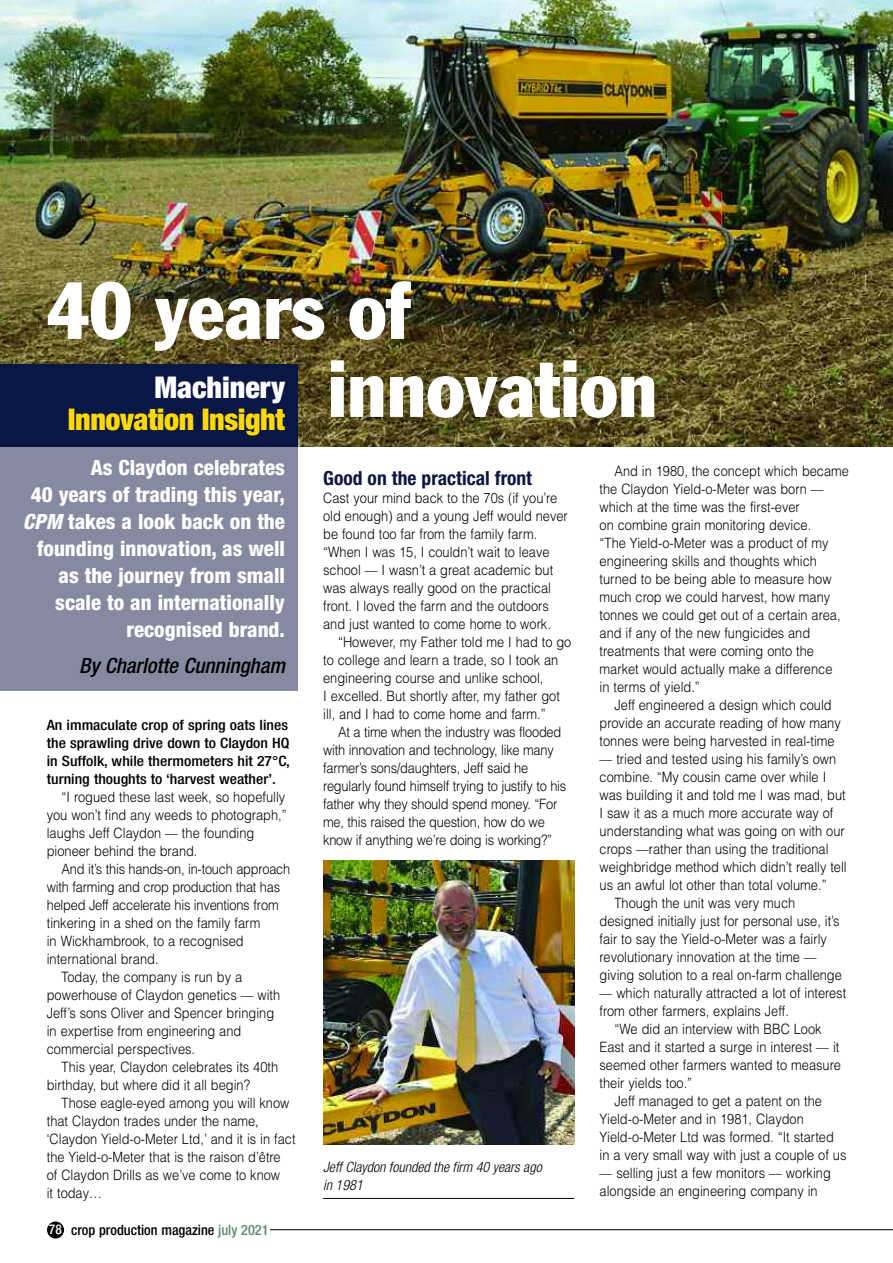
<style>
.page{position:relative;width:893px;height:1263px;background:#fff}
.page>*{position:absolute;margin:0;border:0;box-sizing:border-box;transform-origin:0 0}
.t1{font:condensed 79.5px/78px "Franklin Gothic";color:#fff}
.t2{font:900 condensed 30px "Helvetica Neue";letter-spacing:-.015em;color:#ffd902}
.t3{font:900 condensed 30px "Helvetica Neue";color:#fff}
.t4{font:800 condensed 21px/27px "Helvetica Neue";color:#fff;text-align:right}
.t5{font:italic 500 condensed 21px "Helvetica Neue";color:#000}
.t6{font:700 condensed 19.5px "Helvetica Neue";color:#0a1643}
.t7{font:300 14.25px/18px "Helvetica";color:#000;scale:.9 1}
.t8{font:500 condensed 14.25px/18px "Helvetica Neue";color:#000;scale:1.1 1}
.t9{font:italic 300 condensed 14.25px/18px "Helvetica Neue";color:#000}
.t10{font:500 condensed 14.25px "Helvetica Neue";color:#000}
.s1{font-style:italic}
.s2{font-size:13.5px;color:#fff}
.s3{color:#60896c}
</style>
<div class="page">
<img style="left:0;top:0;width:893px;height:447px">
<div style="left:0;top:446px;width:298px;height:245px;background:#858aa1"></div>
<div style="left:0;top:364px;width:298px;height:83px;background:#0a1643"></div>
<hr style="left:323px;top:1198px;width:251px;height:1px;background:#000">
<img style="left:323px;top:860px;width:251px;height:285px">
<div style="left:47px;top:1221px;width:17px;height:17px;background:#000;border-radius:50%"></div>
<hr style="left:270px;top:1229px;width:623px;height:1px;background:#000">
<h1 class="t1" style="left:328px;top:278px;width:331px;text-indent:-281px">40 years of innovation</h1>
<h2 class="t3" style="left:154px;top:377px;width:132px">Machinery</h2>
<h2 class="t2" style="left:68px;top:408px;width:218px">Innovation Insight</h2>
<h3 class="t4" style="left:23px;top:456px;width:264px">As Claydon celebrates<br>40 years of trading this year,<br><span class="s1">CPM</span> takes a look back on the founding innovation, as well as the journey from small scale to an internationally recognised brand.</h3>
<h3 class="t5" style="left:79px;top:658px;width:207px">By Charlotte Cunningham</h3>
<p class="t8" style="left:47px;top:717px;width:223px">An immaculate crop of spring oats lines the sprawling drive down to Claydon HQ in Suffolk, while thermometers hit 27°C, turning thoughts to ‘harvest weather’.</p>
<p class="t7" style="left:47px;top:788px;width:268px;text-indent:15px">“I rogued these last week, so hopefully you won’t find any weeds to photograph,” laughs Jeff Claydon –– the founding pioneer behind the brand.</p>
<p class="t7" style="left:62px;top:860px;width:256px">And it’s this hands-on, in-touch approach</p>
<p class="t7" style="left:47px;top:878px;width:261px">with farming and crop production that has</p>
<p class="t7" style="left:47px;top:896px;width:259px">helped Jeff accelerate his inventions from</p>
<p class="t7" style="left:47px;top:914px;width:239px">tinkering in a shed on the family farm</p>
<p class="t7" style="left:47px;top:932px;width:220px">in Wickhambrook, to a recognised</p>
<p class="t7" style="left:47px;top:950px;width:126px">international brand.</p>
<p class="t7" style="left:62px;top:968px;width:202px">Today, the company is run by a</p>
<p class="t7" style="left:47px;top:986px;width:261px">powerhouse of Claydon genetics –– with</p>
<p class="t7" style="left:47px;top:1004px;width:254px">Jeff’s sons Oliver and Spencer bringing</p>
<p class="t7" style="left:47px;top:1022px;width:218px">in expertise from engineering and</p>
<p class="t7" style="left:47px;top:1040px;width:166px">commercial perspectives.</p>
<p class="t7" style="left:62px;top:1058px;width:242px">This year, Claydon celebrates its 40th</p>
<p class="t7" style="left:47px;top:1076px;width:227px">birthday, but where did it all begin?</p>
<p class="t7" style="left:62px;top:1094px;width:255px">Those eagle-eyed among you will know</p>
<p class="t7" style="left:47px;top:1112px;width:237px">that Claydon trades under the name,</p>
<p class="t7" style="left:47px;top:1130px;width:278px">‘Claydon Yield-o-Meter Ltd,’ and it is in fact</p>
<p class="t7" style="left:47px;top:1148px;width:261px">the Yield-o-Meter that is the raison d’être</p>
<p class="t7" style="left:47px;top:1166px;width:261px">of Claydon Drills as we’ve come to know</p>
<p class="t7" style="left:47px;top:1184px;width:63px">it today…</p>
<p class="t10" style="left:49px;top:1225px;width:221px"><span class="s2">78</span> crop production magazine <span class="s3">july 2021</span></p>
<h3 class="t6" style="left:323px;top:471px;width:210px">Good on the practical front</h3>
<p class="t7" style="left:323px;top:489px;width:273px">Cast your mind back to the 70s (if you’re old enough) and a young Jeff would never be found too far from the family farm. “When I was 15, I couldn’t wait to leave school –– I wasn’t a great academic but was always really good on the practical front. I loved the farm and the outdoors and just wanted to come home to work.</p>
<p class="t7" style="left:323px;top:633px;width:277px;text-indent:15px">“However, my Father told me I had to go to college and learn a trade, so I took an engineering course and unlike school,<br>I excelled. But shortly after, my father got ill, and I had to come home and farm.”</p>
<p class="t7" style="left:323px;top:723px;width:272px;text-indent:15px">At a time when the industry was flooded with innovation and technology, like many farmer’s sons/daughters, Jeff said he regularly found himself trying to justify to his father why they should spend money. “For me, this raised the question, how do we know if anything we’re doing is working?”</p>
<p class="t9" style="left:323px;top:1159px;width:220px">Jeff Claydon founded the firm 40 years ago in 1981</p>
<p class="t7" style="left:600px;top:462px;width:279px;text-indent:15px">And in 1980, the concept which became the Claydon Yield-o-Meter was born –– which at the time was the first-ever<br>on combine grain monitoring device.<br>“The Yield-o-Meter was a product of my engineering skills and thoughts which turned to be being able to measure how much crop we could harvest, how many tonnes we could get out of a certain area, and if any of the new fungicides and treatments that were coming onto the market would actually make a difference<br>in terms of yield.”</p>
<p class="t7" style="left:614px;top:696px;width:243px">Jeff engineered a design which could</p>
<p class="t7" style="left:600px;top:714px;width:269px">provide an accurate reading of how many</p>
<p class="t7" style="left:600px;top:732px;width:263px">tonnes were being harvested in real-time</p>
<p class="t7" style="left:600px;top:750px;width:265px">–– tried and tested using his family’s own</p>
<p class="t7" style="left:600px;top:768px;width:253px">combine. “My cousin came over while I</p>
<p class="t7" style="left:600px;top:786px;width:275px">was building it and told me I was mad, but</p>
<p class="t7" style="left:600px;top:804px;width:261px">I saw it as a much more accurate way of</p>
<p class="t7" style="left:600px;top:822px;width:274px">understanding what was going on with our</p>
<p class="t7" style="left:600px;top:840px;width:256px">crops ––rather than using the traditional</p>
<p class="t7" style="left:600px;top:858px;width:276px">weighbridge method which didn’t really tell</p>
<p class="t7" style="left:600px;top:876px;width:254px">us an awful lot other than total volume.”</p>
<p class="t7" style="left:614px;top:894px;width:203px">Though the unit was very much</p>
<p class="t7" style="left:600px;top:912px;width:268px">designed initially just for personal use, it’s</p>
<p class="t7" style="left:600px;top:930px;width:254px">fair to say the Yield-o-Meter was a fairly</p>
<p class="t7" style="left:600px;top:948px;width:243px">revolutionary innovation at the time ––</p>
<p class="t7" style="left:600px;top:966px;width:271px">giving solution to a real on-farm challenge</p>
<p class="t7" style="left:600px;top:984px;width:276px">–– which naturally attracted a lot of interest</p>
<p class="t7" style="left:600px;top:1002px;width:212px">from other farmers, explains Jeff.</p>
<p class="t7" style="left:614px;top:1020px;width:232px">“We did an interview with BBC Look</p>
<p class="t7" style="left:600px;top:1038px;width:268px">East and it started a surge in interest –– it</p>
<p class="t7" style="left:600px;top:1056px;width:269px">seemed other farmers wanted to measure</p>
<p class="t7" style="left:600px;top:1074px;width:104px">their yields too.”</p>
<p class="t7" style="left:614px;top:1092px;width:232px">Jeff managed to get a patent on the</p>
<p class="t7" style="left:600px;top:1110px;width:229px">Yield-o-Meter and in 1981, Claydon</p>
<p class="t7" style="left:600px;top:1128px;width:262px">Yield-o-Meter Ltd was formed. “It started</p>
<p class="t7" style="left:600px;top:1146px;width:276px">in a very small way with just a couple of us</p>
<p class="t7" style="left:600px;top:1164px;width:258px">–– selling just a few monitors –– working</p>
<p class="t7" style="left:600px;top:1182px;width:244px">alongside an engineering company in</p>
</div>
